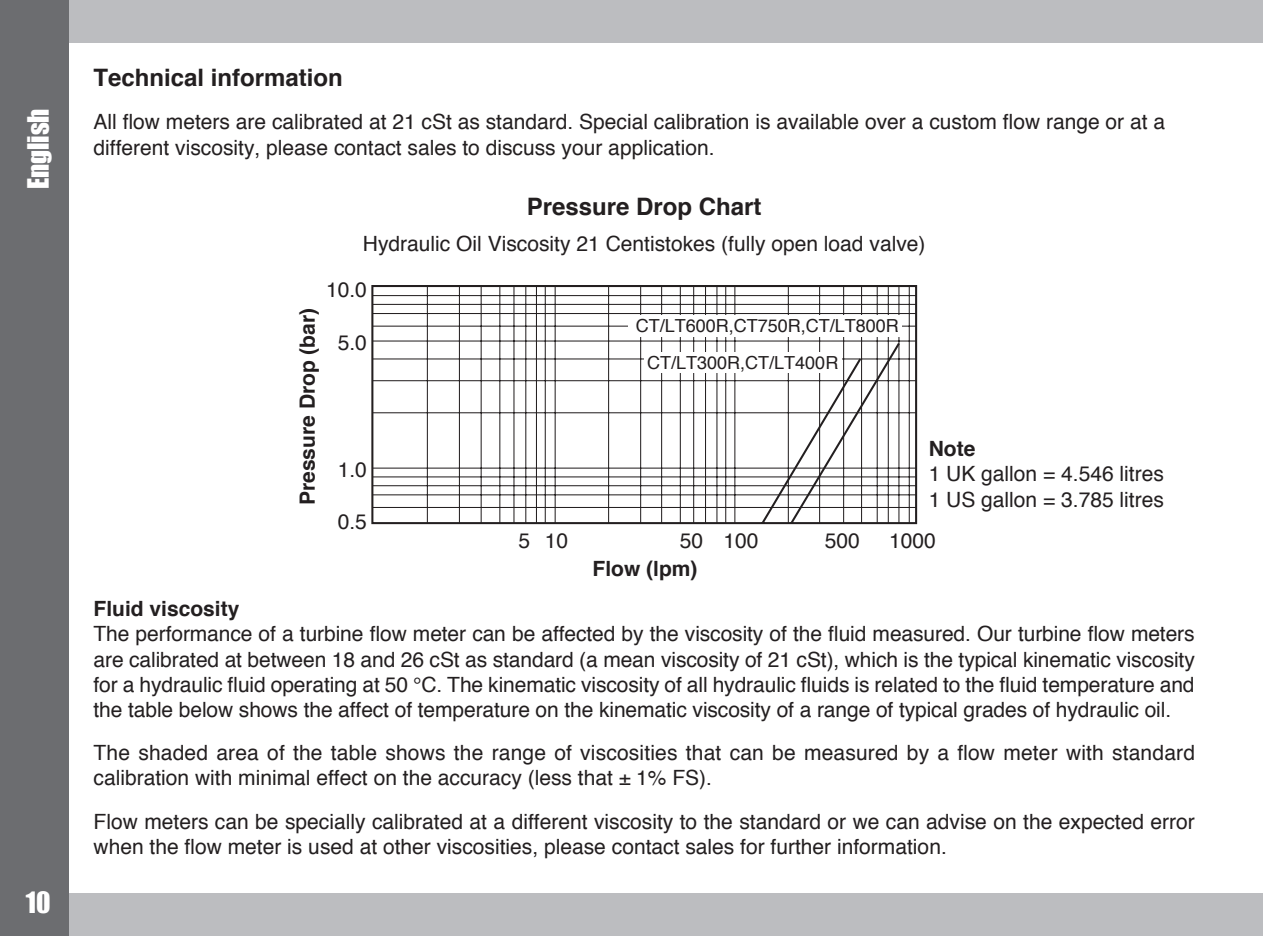
<style>
.page{position:relative;width:1263px;height:936px;background:#fff}
.page>*{position:absolute;margin:0;border:0;box-sizing:border-box;transform-origin:0 0}
.t1{font:27px "Impact";color:#fff}
.t2{font:700 24px "Helvetica";color:#231f20}
.t3{font:21px/25.2px "Helvetica";color:#231f20}
.t4{font:700 21px "Helvetica";color:#231f20}
.t5{font:18px "Helvetica";color:#231f20}
</style>
<div class="page">
<div style="left:0;top:0;width:1263px;height:43px;background:#bcbdc0"></div>
<div style="left:0;top:893px;width:1263px;height:42px;background:#bcbdc0"></div>
<div style="left:0;top:0;width:68px;height:935px;background:#6c6d70"></div>
<svg style="left:371px;top:285px;width:546px;height:239px"></svg>
<div style="left:644px;top:352px;width:198px;height:21px;background:#fff"></div>
<div style="left:628px;top:315px;width:274px;height:21px;background:#fff"></div>
<p class="t1" style="left:17px;top:189px;width:83px;rotate:-90deg">English</p>
<p class="t1" style="left:26px;top:881px;width:26px">10</p>
<p class="t2" style="left:94px;top:58px;width:251px">Technical information</p>
<p class="t3" style="left:94px;top:110px;width:1073px">All flow meters are calibrated at 21 cSt as standard. Special calibration is available over a custom flow range or at a different viscosity, please contact sales to discuss your application.</p>
<p class="t2" style="left:527px;top:188px;width:236px">Pressure Drop Chart</p>
<p class="t3" style="left:363px;top:231px;width:564px">Hydraulic Oil Viscosity 21 Centistokes (fully open load valve)</p>
<p class="t4" style="left:290px;top:505px;width:199px;rotate:-90deg">Pressure Drop (bar)</p>
<p class="t3" style="left:326px;top:277px;width:42px">10.0</p>
<p class="t3" style="left:338px;top:331px;width:31px">5.0</p>
<p class="t3" style="left:338px;top:457px;width:31px">1.0</p>
<p class="t3" style="left:338px;top:509px;width:31px">0.5</p>
<p class="t5" style="left:636px;top:311px;width:265px">CT/LT600R,CT750R,CT/LT800R</p>
<p class="t5" style="left:647px;top:349px;width:193px">CT/LT300R,CT/LT400R</p>
<p class="t4" style="left:929px;top:432px;width:48px">Note</p>
<p class="t3" style="left:929px;top:462px;width:237px">1 UK gallon = 4.546 litres<br>1 US gallon = 3.785 litres</p>
<p class="t3" style="left:519px;top:528px;width:51px">5 10</p>
<p class="t3" style="left:680px;top:528px;width:80px">50 100</p>
<p class="t3" style="left:825px;top:528px;width:37px">500</p>
<p class="t3" style="left:889px;top:528px;width:48px">1000</p>
<p class="t4" style="left:592px;top:551px;width:107px">Flow (lpm)</p>
<p class="t4" style="left:94px;top:591px;width:147px">Fluid viscosity</p>
<p class="t3" style="left:94px;top:622px;width:1103px;text-align:justify">The performance of a turbine flow meter can be affected by the viscosity of the fluid measured. Our turbine flow meters are calibrated at between 18 and 26 cSt as standard (a mean viscosity of 21 cSt), which is the typical kinematic viscosity for a hydraulic fluid operating at 50 °C. The kinematic viscosity of all hydraulic fluids is related to the fluid temperature and the table below shows the affect of temperature on the kinematic viscosity of a range of typical grades of hydraulic oil.</p>
<p class="t3" style="left:94px;top:740px;width:1103px">The shaded area of the table shows the range of viscosities that can be measured by a flow meter with standard calibration with minimal effect on the accuracy (less that ± 1% FS).</p>
<p class="t3" style="left:94px;top:809px;width:1103px">Flow meters can be specially calibrated at a different viscosity to the standard or we can advise on the expected error when the flow meter is used at other viscosities, please contact sales for further information.</p>
</div>
